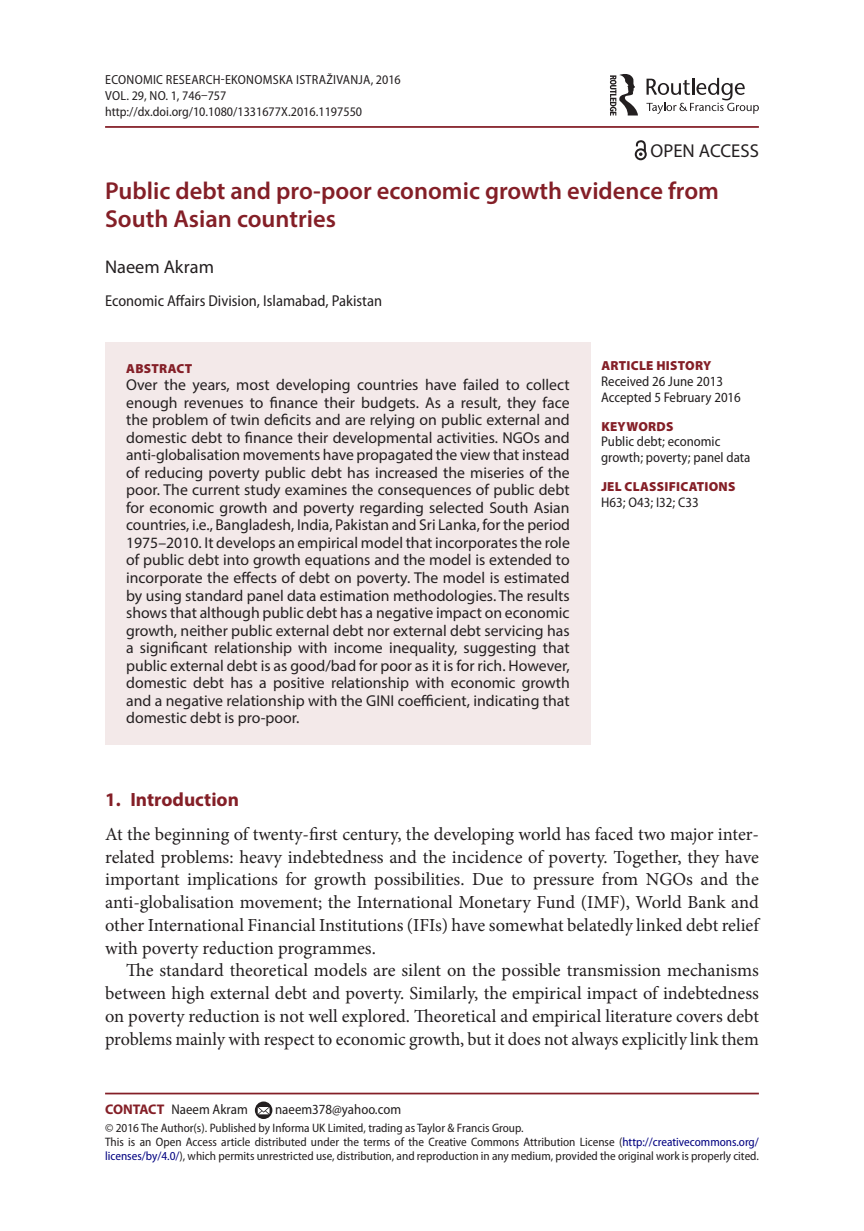
<style>
.page{position:relative;width:864px;height:1231px;background:#fff}
.page>*{position:absolute;margin:0;border:0;box-sizing:border-box;transform-origin:0 0}
.t1{font:600 24.5px/28px "Myriad Pro";color:#841f27}
.t2{font:700 19.25px "Myriad Pro";color:#841f27}
.t3{font:18.72px "Myriad Pro";color:#231f20}
.t4{font:18.38px/22.8px "Minion Pro";color:#231f20;text-align:justify}
.t5{font:18.38px "Myriad Pro";color:#231f20}
.t6{font:15.75px/17.5px "Myriad Pro";color:#231f20;text-align:justify}
.t7{font:semi-condensed 15.75px "Myriad Pro";color:#231f20}
.t8{font:semi-condensed 14px/15.8px "Myriad Pro";color:#231f20}
.t9{font:semi-condensed 13.12px/15.8px "Myriad Pro";color:#231f20}
.t10{font:900 13.12px "Myriad Pro";letter-spacing:.02em;color:#841f27}
.t11{font:semi-condensed 12.25px/14px "Myriad Pro";color:#231f20}
.s1{font-weight:700;font-stretch:normal;color:#841f27}
.s2{color:#000080}
</style>
<div class="page">
<hr style="left:105px;top:126px;width:653px;height:2px;background:#841f27">
<div style="left:105px;top:342px;width:485px;height:402px;background:#f3e9e9"></div>
<hr style="left:105px;top:1092px;width:653px;height:2px;background:#841f27">
<svg style="left:255px;top:1101px;width:17px;height:17px"></svg>
<svg style="left:257px;top:1106px;width:12px;height:8px"></svg>
<svg style="left:646px;top:78px;width:112px;height:36px"></svg>
<svg style="left:609px;top:74px;width:28px;height:42px"></svg>
<svg style="left:634px;top:140px;width:12px;height:20px"></svg>
<p class="t9" style="left:105px;top:72px;width:297px">Economic Research-Ekonomska Istraživanja, 2016<br>VO L. 29, NO. 1, 746–757 http://dx.doi.org/10.1080/1331677X.2016.1197550</p>
<p class="t3" style="left:650px;top:140px;width:110px">OPEN ACCESS</p>
<h1 class="t1" style="left:105px;top:177px;width:615px">Public debt and pro-poor economic growth evidence from<br>South Asian countries</h1>
<p class="t5" style="left:105px;top:256px;width:110px">Naeem Akram</p>
<p class="t7" style="left:105px;top:292px;width:278px">Economic Affairs Division, Islamabad, Pakistan</p>
<p class="t10" style="left:126px;top:361px;width:68px">ABSTRACT</p>
<p class="t6" style="left:126px;top:376px;width:445px">Over the years, most developing countries have failed to collect enough revenues to finance their budgets. As a result, they face the problem of twin deficits and are relying on public external and domestic debt to finance their developmental activities. NGOs and anti-globalisation movements have propagated the view that instead of reducing poverty public debt has increased the miseries of the poor. The current study examines the consequences of public debt for economic growth and poverty regarding selected South Asian countries, i.e., Bangladesh, India, Pakistan and Sri Lanka, for the period 1975–2010. It develops an empirical model that incorporates the role of public debt into growth equations and the model is extended to incorporate the effects of debt on poverty. The model is estimated by using standard panel data estimation methodologies. The results shows that although public debt has a negative impact on economic growth, neither public external debt nor external debt servicing has a significant relationship with income inequality, suggesting that public external debt is as good/bad for poor as it is for rich. However, domestic debt has a positive relationship with economic growth and a negative relationship with the GINI coefficient, indicating that domestic debt is pro-poor.</p>
<p class="t10" style="left:601px;top:358px;width:111px">ARTICLE HISTORY</p>
<p class="t8" style="left:601px;top:374px;width:141px">Received 26 June 2013<br>Accepted 5 February 2016</p>
<p class="t10" style="left:601px;top:418px;width:74px">KEYWORDS</p>
<p class="t8" style="left:601px;top:434px;width:151px">Public debt; economic growth; poverty; panel data</p>
<p class="t10" style="left:601px;top:479px;width:136px">JEL CLASSIFICATIONS</p>
<p class="t8" style="left:601px;top:494px;width:99px">H63; O43; I32; C33</p>
<p class="t2" style="left:105px;top:786px;width:135px">1. Introduction</p>
<p class="t4" style="left:105px;top:822px;width:655px">At the beginning of twenty-first century, the developing world has faced two major inter&shy;related problems: heavy indebtedness and the incidence of poverty. Together, they have important implications for growth possibilities. Due to pressure from NGOs and the anti-globalisation movement; the International Monetary Fund (IMF), World Bank and other International Financial Institutions (IFIs) have somewhat belatedly linked debt relief with poverty reduction programmes.</p>
<p class="t4" style="left:105px;top:959px;width:655px;text-indent:21px">The standard theoretical models are silent on the possible transmission mechanisms between high external debt and poverty. Similarly, the empirical impact of indebtedness on poverty reduction is not well explored. Theoretical and empirical literature covers debt problems mainly with respect to economic growth, but it does not always explicitly link them</p>
<p class="t8" style="left:105px;top:1101px;width:144px"><span class="s1">CONTACT</span> Naeem Akram</p>
<p class="t8" style="left:275px;top:1101px;width:127px">naeem378@yahoo.com</p>
<p class="t11" style="left:105px;top:1120px;width:655px">© 2016 The Author(s). Published by Informa UK Limited, trading as Taylor &amp; Francis Group.<br>This is an Open Access article distributed under the terms of the Creative Commons Attribution License (<span class="s2">http://creativecommons.org/ licenses/by/4.0/</span>), which permits unrestricted use, distribution, and reproduction in any medium, provided the original work is properly cited.</p>
</div>
